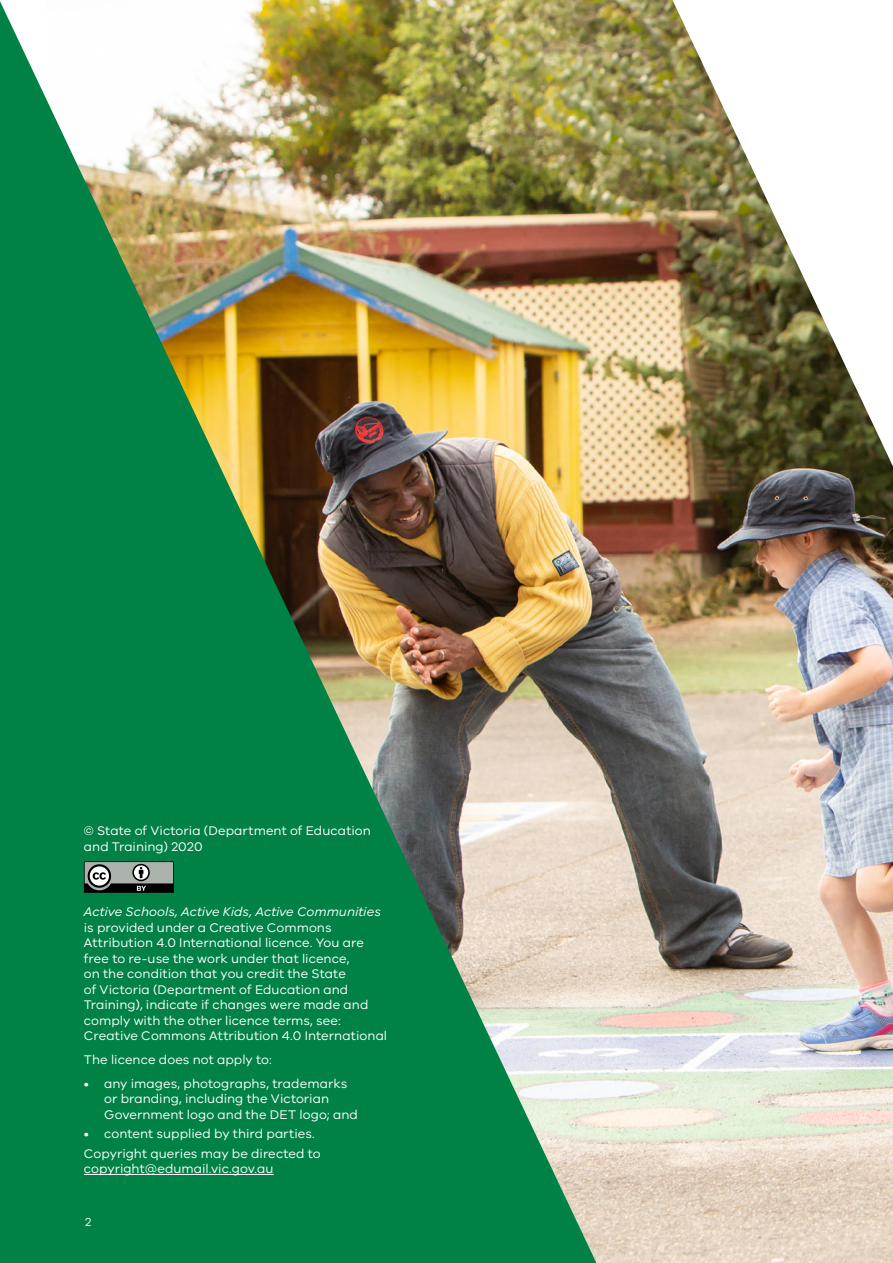
<style>
.page{position:relative;width:893px;height:1263px;background:#fff}
.page>*{position:absolute;margin:0;border:0;box-sizing:border-box;transform-origin:0 0}
.t1{font:12.9px/15.5px "VIC";letter-spacing:.005em;color:#fff}
.t2{font:italic 12.9px "VIC";letter-spacing:-.005em;color:#fff}
.t3{font:12px "VIC";color:#fff}
</style>
<div class="page">
<img style="left:258px;top:0;width:635px;height:1263px">
<img style="left:0;top:1px;width:596px;height:1262px">
<hr style="left:84px;top:1174px;width:190px;height:1px;background:#fff">
<svg style="left:84px;top:861px;width:91px;height:32px;background:#707772"></svg>
<p class="t1" style="left:84px;top:823px;width:289px">© State of Victoria (Department of Education and Training) 2020</p>
<p class="t2" style="left:84px;top:904px;width:298px">Active Schools, Active Kids, Active Communities</p>
<p class="t1" style="left:84px;top:919px;width:305px">is provided under a Creative Commons Attribution 4.0 International licence. You are free to re-use the work under that licence,<br>on the condition that you credit the State<br>of Victoria (Department of Education and Training), indicate if changes were made and comply with the other licence terms, see:<br>Creative Commons Attribution 4.0 International</p>
<p class="t1" style="left:84px;top:1051px;width:189px">The licence does not apply to:</p>
<p class="t1" style="left:104px;top:1075px;width:255px;text-indent:-20px">• any images, photographs, trademarks or branding, including the Victorian<br>Government logo and the DET logo; and</p>
<p class="t1" style="left:84px;top:1123px;width:238px;line-height:19.5px">• content supplied by third parties.<br>Copyright queries may be directed to</p>
<p class="t1" style="left:84px;top:1161px;width:191px">copyright@edumail.vic.gov.au</p>
<p class="t3" style="left:85px;top:1215px;width:8px">2</p>
</div>
